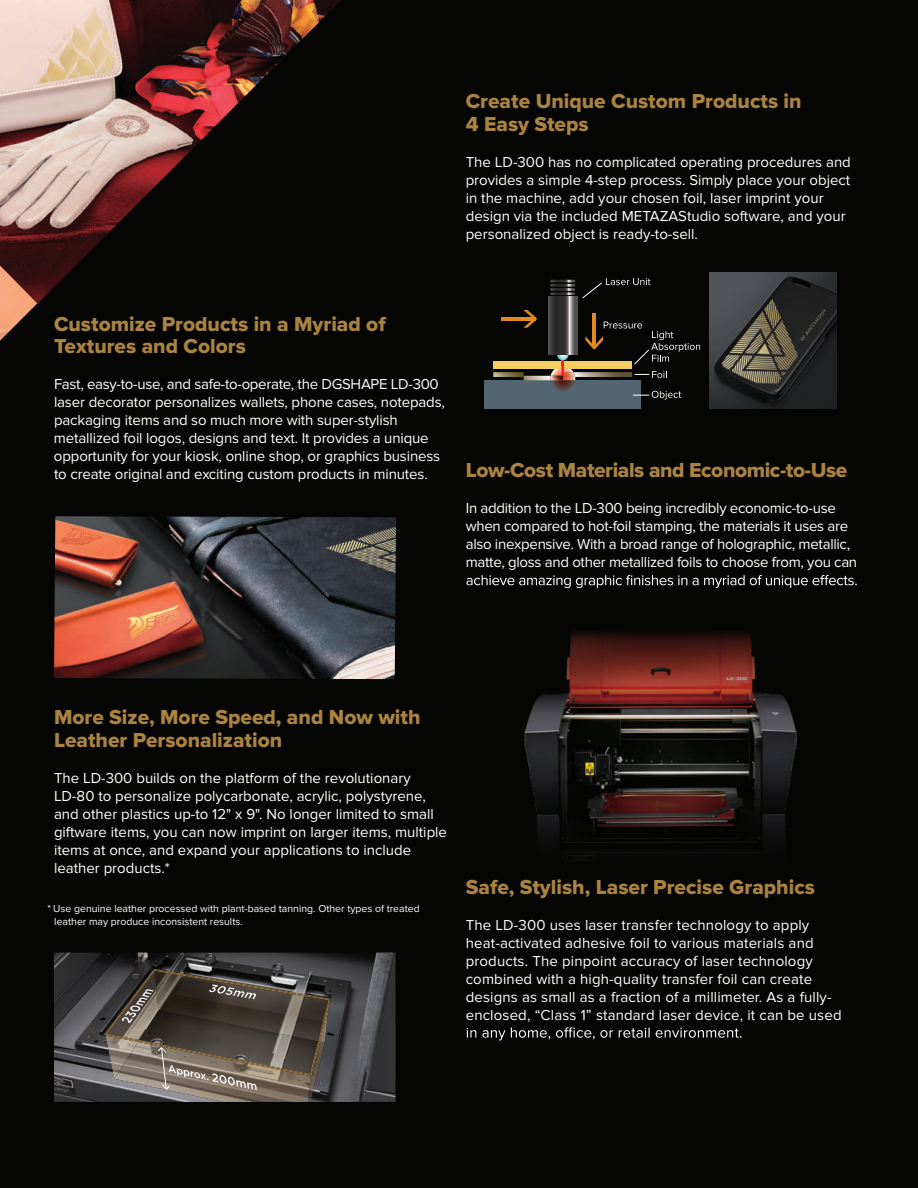
<style>
.page{position:relative;width:918px;height:1188px;background:#050504}
.page>*{position:absolute;margin:0;border:0;box-sizing:border-box;transform-origin:0 0}
.t1{font:21px/22.5px "Proxima Nova Extrabld";color:#aa8241}
.t2{font:21px "Proxima Nova Extrabld";letter-spacing:-.02em;color:#aa8241}
.t3{font:15px/18px "Proxima Nova";color:#fff}
.t4{font:15px/18px "Proxima Nova";letter-spacing:-.02em;color:#fff}
.t5{font:10.5px/12.6px "Proxima Nova";color:#fff}
</style>
<div class="page">
<img style="left:709px;top:272px;width:127px;height:137px">
<div style="left:485px;top:380px;width:156px;height:29px;background:#526570"></div>
<svg style="left:548px;top:296px;width:29px;height:14px"></svg>
<svg style="left:550px;top:292px;width:25px;height:3px"></svg>
<svg style="left:550px;top:288px;width:25px;height:3px"></svg>
<svg style="left:550px;top:284px;width:25px;height:3px"></svg>
<svg style="left:550px;top:280px;width:25px;height:2px"></svg>
<svg style="left:493px;top:310px;width:207px;height:90px"></svg>
<svg style="left:582px;top:278px;width:69px;height:20px"></svg>
<img style="left:54px;top:516px;width:342px;height:163px">
<img style="left:54px;top:953px;width:342px;height:149px">
<img style="left:311px;top:1043px;width:14px;height:59px">
<img style="left:114px;top:1076px;width:197px;height:26px">
<img style="left:106px;top:1042px;width:32px;height:37px">
<img style="left:104px;top:969px;width:227px;height:67px">
<img style="left:105px;top:970px;width:225px;height:71px">
<img style="left:138px;top:1041px;width:182px;height:35px">
<img style="left:319px;top:999px;width:11px;height:43px">
<img style="left:105px;top:1034px;width:34px;height:8px">
<svg style="left:158px;top:1047px;width:99px;height:43px;background:#82776b"></svg>
<svg style="left:209px;top:985px;width:47px;height:14px"></svg>
<svg style="left:122px;top:989px;width:32px;height:34px"></svg>
<img style="left:524px;top:588px;width:273px;height:273px">
<img style="left:0;top:303px;width:38px;height:38px">
<img style="left:0;top:0;width:341px;height:303px">
<svg style="left:466px;top:575px;width:391px;height:13px"></svg>
<svg style="left:467px;top:1027px;width:275px;height:13px"></svg>
<h1 class="t1" style="left:466px;top:91px;width:337px">Create Unique Custom Products in<br>4 Easy Steps</h1>
<p class="t3" style="left:466px;top:153px;width:387px">The LD-300 has no complicated operating procedures and provides a simple 4-step process. Simply place your object in the machine, add your chosen foil, laser imprint your design via the included METAZAStudio software, and your personalized object is ready-to-sell.</p>
<h1 class="t1" style="left:54px;top:313px;width:333px">Customize Products in a Myriad of<br>Textures and Colors</h1>
<p class="t3" style="left:54px;top:375px;width:393px">Fast, easy-to-use, and safe-to-operate, the DGSHAPE LD-300 laser decorator personalizes wallets, phone cases, notepads, packaging items and so much more with super-stylish metallized foil logos, designs and text. It provides a unique opportunity for your kiosk, online shop, or graphics business to create original and exciting custom products in minutes.</p>
<h1 class="t2" style="left:466px;top:458px;width:383px">Low-Cost Materials and Economic-to-Use</h1>
<p class="t4" style="left:466px;top:499px;width:393px">In addition to the LD-300 being incredibly economic-to-use when compared to hot-foil stamping, the materials it uses are also inexpensive. With a broad range of holographic, metallic, matte, gloss and other metallized foils to choose from, you can</p>
<h1 class="t1" style="left:54px;top:706px;width:368px">More Size, More Speed, and Now with<br>Leather Personalization</h1>
<p class="t3" style="left:54px;top:769px;width:395px">The LD-300 builds on the platform of the revolutionary LD-80 to personalize polycarbonate, acrylic, polystyrene, and other plastics up-to 12" x 9". No longer limited to small giftware items, you can now imprint on larger items, multiple items at once, and expand your applications to include leather products.*</p>
<p class="t5" style="left:54px;top:903px;width:367px;text-indent:-7px">* Use genuine leather processed with plant-based tanning. Other types of treated leather may produce inconsistent results.</p>
<h1 class="t1" style="left:466px;top:876px;width:351px">Safe, Stylish, Laser Precise Graphics</h1>
<p class="t3" style="left:466px;top:916px;width:377px">The LD-300 uses laser transfer technology to apply heat-activated adhesive foil to various materials and products. The pinpoint accuracy of laser technology combined with a high-quality transfer foil can create designs as small as a fraction of a millimeter. As a fully&shy;enclosed, “Class 1” standard laser device, it can be used</p>
</div>
